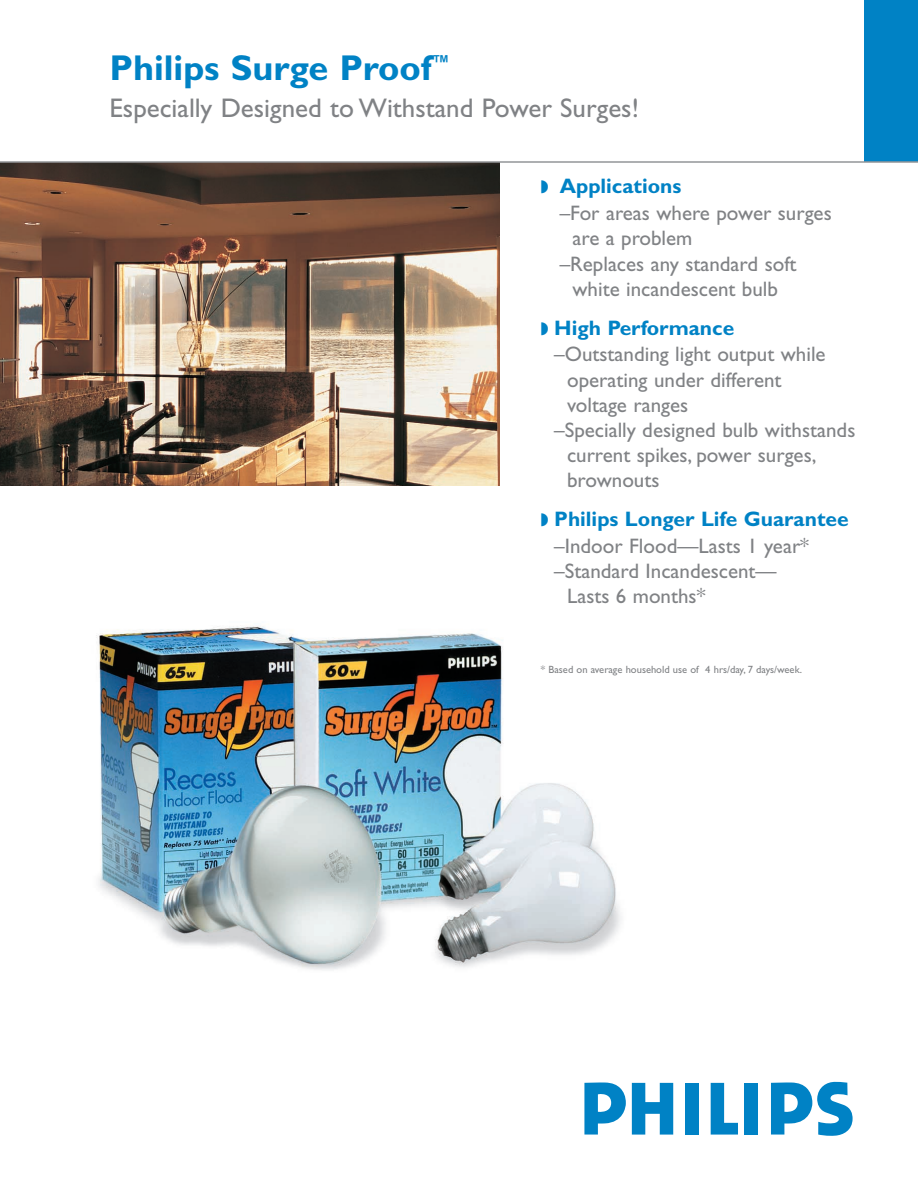
<style>
.page{position:relative;width:918px;height:1188px;background:#fff}
.page>*{position:absolute;margin:0;border:0;box-sizing:border-box;transform-origin:0 0}
.t1{font:700 36px "Gill Sans";color:#0082c5}
.t2{font:27px "Gill Sans";color:#808285}
.t3{font:21px "Gill Sans";color:#808285}
.t4{font:700 21px "Gill Sans";color:#0082c5}
.t5{font:10.5px "Gill Sans";color:#808285}
</style>
<div class="page">
<div style="left:864px;top:0;width:54px;height:162px;background:#0082c5"></div>
<img style="left:96px;top:626px;width:525px;height:344px">
<img style="left:0;top:163px;width:500px;height:323px">
<svg style="left:632px;top:1083px;width:41px;height:52px"></svg>
<div style="left:685px;top:1083px;width:14px;height:52px;background:#0082c5"></div>
<div style="left:745px;top:1083px;width:13px;height:52px;background:#0082c5"></div>
<svg style="left:711px;top:1083px;width:27px;height:52px"></svg>
<svg style="left:584px;top:1082px;width:42px;height:53px"></svg>
<svg style="left:771px;top:1082px;width:82px;height:54px"></svg>
<hr style="left:0;top:161px;width:918px;height:2px;background:#939598">
<h1 class="t1" style="left:110px;top:55px;width:342px">Philips Surge Proof<sup>™</sup></h1>
<p class="t2" style="left:110px;top:99px;width:531px">Especially Designed to Withstand Power Surges!</p>
<p class="t4" style="left:541px;top:179px;width:142px">◗ Applications</p>
<p class="t3" style="left:560px;top:206px;width:274px">–For areas where power surges</p>
<p class="t3" style="left:573px;top:231px;width:121px">are a problem</p>
<p class="t3" style="left:560px;top:256px;width:238px">–Replaces any standard soft</p>
<p class="t3" style="left:573px;top:282px;width:207px">white incandescent bulb</p>
<p class="t4" style="left:541px;top:320px;width:195px">◗ High Performance</p>
<p class="t3" style="left:554px;top:347px;width:273px">–Outstanding light output while</p>
<p class="t3" style="left:567px;top:372px;width:216px">operating under different</p>
<p class="t3" style="left:567px;top:397px;width:123px">voltage ranges</p>
<p class="t3" style="left:554px;top:423px;width:303px">–Specially designed bulb withstands</p>
<p class="t3" style="left:567px;top:448px;width:251px">current spikes, power surges,</p>
<p class="t3" style="left:567px;top:473px;width:94px">brownouts</p>
<p class="t4" style="left:541px;top:512px;width:309px">◗ Philips Longer Life Guarantee</p>
<p class="t3" style="left:554px;top:538px;width:256px">–Indoor Flood—Lasts 1 year*</p>
<p class="t3" style="left:554px;top:564px;width:224px">–Standard Incandescent—</p>
<p class="t3" style="left:567px;top:589px;width:140px">Lasts 6 months*</p>
<p class="t5" style="left:541px;top:666px;width:263px">* Based on average household use of 4 hrs/day, 7 days/week.</p>
</div>
